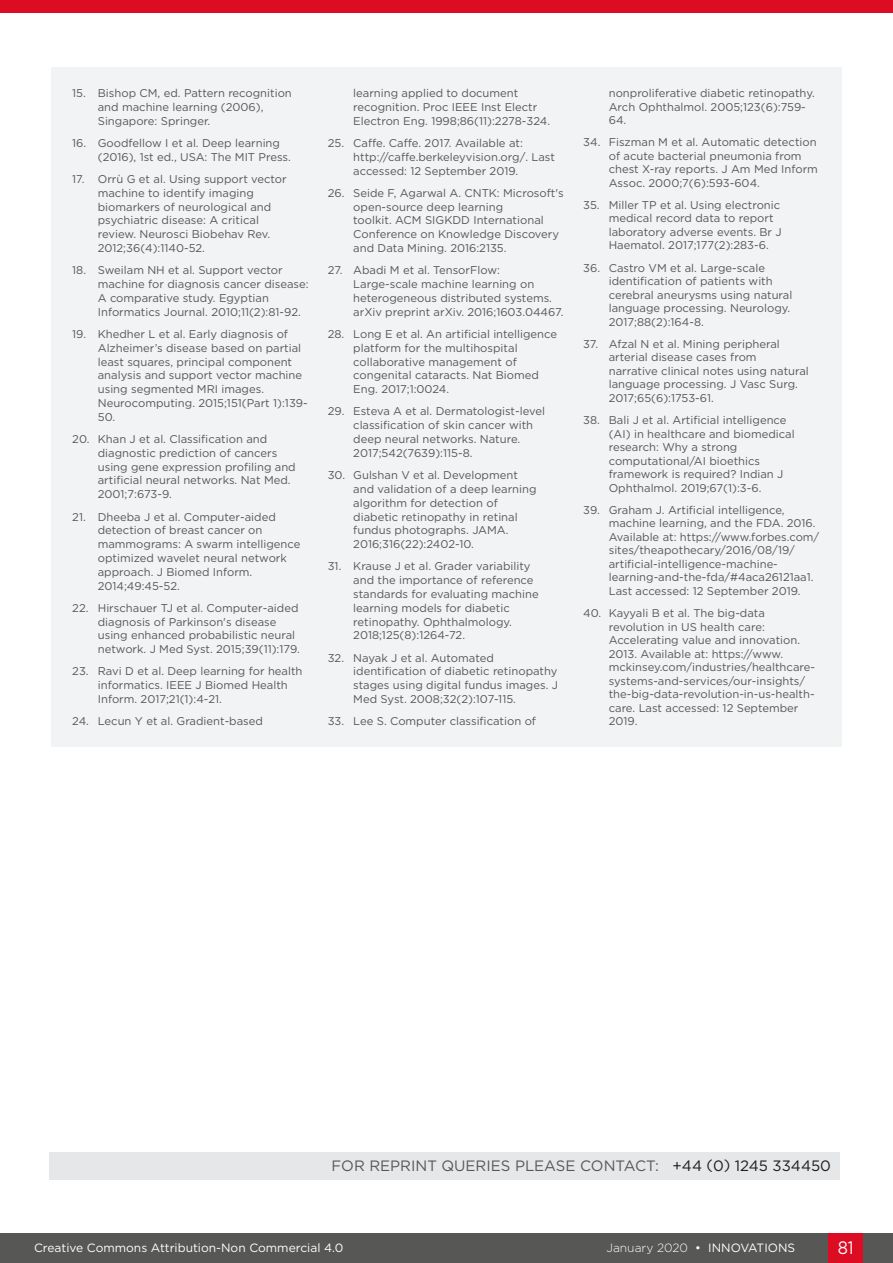
<style>
.page{position:relative;width:893px;height:1263px;background:#fff}
.page>*{position:absolute;margin:0;border:0;box-sizing:border-box;transform-origin:0 0}
.t1{font:18px "Gotham";color:#fff;scale:.9 1}
.Banner_Body_Text{font:15px "Gotham";color:#575756}
.t2{font:12px "Gotham";color:#fff}
.t3{font:11.25px/13.8px "Gotham";color:#575756}
.s1{color:#1d1d1d}
.s2{font-weight:300}
</style>
<div class="page">
<div style="left:0;top:1233px;width:893px;height:30px;background:#575756"></div>
<div style="left:829px;top:1233px;width:34px;height:30px;background:#dc0c23"></div>
<div style="left:0;top:0;width:893px;height:13px;background:#dc0c23"></div>
<div style="left:51px;top:67px;width:791px;height:680px;background:#f2f3f4"></div>
<div style="left:49px;top:1152px;width:790px;height:27px;background:#e6e7e9"></div>
<p class="t3" style="left:98px;top:86px;width:196px;text-indent:-26px">15. Bishop CM, ed. Pattern recognition and machine learning (2006),<br>Singapore: Springer.</p>
<p class="t3" style="left:98px;top:136px;width:195px;text-indent:-26px">16. Goodfellow I et al. Deep learning (2016), 1st ed., USA: The MIT Press.</p>
<p class="t3" style="left:98px;top:172px;width:190px;text-indent:-26px">17. Orrù G et al. Using support vector machine to identify imaging biomarkers of neurological and psychiatric disease: A critical review. Neurosci Biobehav Rev.<br>2012;36(4):1140-52.</p>
<p class="t3" style="left:98px;top:263px;width:212px;text-indent:-26px">18. Sweilam NH et al. Support vector machine for diagnosis cancer disease:<br>A comparative study. Egyptian Informatics Journal. 2010;11(2):81-92.</p>
<p class="t3" style="left:98px;top:327px;width:211px;text-indent:-26px">19. Khedher L et al. Early diagnosis of<br>Alzheimer’s disease based on partial least squares, principal component analysis and support vector machine using segmented MRI images.<br>Neurocomputing. 2015;151(Part 1):139-<br>50.</p>
<p class="t3" style="left:98px;top:432px;width:199px;text-indent:-26px">20. Khan J et al. Classification and diagnostic prediction of cancers using gene expression profiling and artificial neural networks. Nat Med.<br>2001;7:673-9.</p>
<p class="t3" style="left:98px;top:509px;width:204px;text-indent:-26px">21. Dheeba J et al. Computer-aided detection of breast cancer on mammograms: A swarm intelligence optimized wavelet neural network approach. J Biomed Inform.<br>2014;49:45-52.</p>
<p class="t3" style="left:98px;top:601px;width:204px;text-indent:-26px">22. Hirschauer TJ et al. Computer-aided diagnosis of Parkinson's disease using enhanced probabilistic neural network. J Med Syst. 2015;39(11):179.</p>
<p class="t3" style="left:98px;top:664px;width:206px;text-indent:-26px">23. Ravi D et al. Deep learning for health informatics. IEEE J Biomed Health<br>Inform. 2017;21(1):4-21.</p>
<p class="t3" style="left:72px;top:714px;width:192px">24. Lecun Y et al. Gradient-based</p>
<p class="t3" style="left:353px;top:86px;width:198px">learning applied to document recognition. Proc IEEE Inst Electr<br>Electron Eng. 1998;86(11):2278-324.</p>
<p class="t3" style="left:353px;top:136px;width:203px;text-indent:-26px">25. Caffe. Caffe. 2017. Available at: http://caffe.berkeleyvision.org/. Last accessed: 12 September 2019.</p>
<p class="t3" style="left:353px;top:186px;width:212px;text-indent:-26px">26. Seide F, Agarwal A. CNTK: Microsoft's open-source deep learning<br>toolkit. ACM SIGKDD International Conference on Knowledge Discovery and Data Mining. 2016:2135.</p>
<p class="t3" style="left:353px;top:263px;width:212px;text-indent:-26px">27. Abadi M et al. TensorFlow:<br>Large-scale machine learning on heterogeneous distributed systems. arXiv preprint arXiv. 2016;1603.04467.</p>
<p class="t3" style="left:353px;top:327px;width:205px;text-indent:-26px">28. Long E et al. An artificial intelligence platform for the multihospital collaborative management of congenital cataracts. Nat Biomed<br>Eng. 2017;1:0024.</p>
<p class="t3" style="left:353px;top:404px;width:193px;text-indent:-26px">29. Esteva A et al. Dermatologist-level classification of skin cancer with deep neural networks. Nature.<br>2017;542(7639):115-8.</p>
<p class="t3" style="left:353px;top:468px;width:185px;text-indent:-26px">30. Gulshan V et al. Development and validation of a deep learning algorithm for detection of diabetic retinopathy in retinal fundus photographs. JAMA.<br>2016;316(22):2402-10.</p>
<p class="t3" style="left:353px;top:559px;width:187px;text-indent:-26px">31. Krause J et al. Grader variability and the importance of reference standards for evaluating machine learning models for diabetic retinopathy. Ophthalmology.<br>2018;125(8):1264-72.</p>
<p class="t3" style="left:353px;top:650px;width:206px;text-indent:-26px">32. Nayak J et al. Automated identification of diabetic retinopathy stages using digital fundus images. J Med Syst. 2008;32(2):107-115.</p>
<p class="t3" style="left:328px;top:714px;width:210px">33. Lee S. Computer classification of</p>
<p class="t3" style="left:609px;top:86px;width:208px">nonproliferative diabetic retinopathy.<br>Arch Ophthalmol. 2005;123(6):759-<br>64.</p>
<p class="t3" style="left:609px;top:135px;width:211px;text-indent:-26px">34. Fiszman M et al. Automatic detection of acute bacterial pneumonia from chest X-ray reports. J Am Med Inform Assoc. 2000;7(6):593-604.</p>
<p class="t3" style="left:609px;top:198px;width:175px;text-indent:-26px">35. Miller TP et al. Using electronic medical record data to report laboratory adverse events. Br J<br>Haematol. 2017;177(2):283-6.</p>
<p class="t3" style="left:609px;top:261px;width:185px;text-indent:-26px">36. Castro VM et al. Large-scale identification of patients with cerebral aneurysms using natural language processing. Neurology.<br>2017;88(2):164-8.</p>
<p class="t3" style="left:609px;top:337px;width:202px;text-indent:-26px">37. Afzal N et al. Mining peripheral arterial disease cases from<br>narrative clinical notes using natural language processing. J Vasc Surg.<br>2017;65(6):1753-61.</p>
<p class="t3" style="left:609px;top:413px;width:188px;text-indent:-26px">38. Bali J et al. Artificial intelligence (AI) in healthcare and biomedical research: Why a strong computational/AI bioethics framework is required? Indian J<br>Ophthalmol. 2019;67(1):3-6.</p>
<p class="t3" style="left:609px;top:503px;width:212px;text-indent:-26px">39. Graham J. Artificial intelligence, machine learning, and the FDA. 2016.<br>Available at: https://www.forbes.com/ sites/theapothecary/2016/08/19/ artificial-intelligence-machine&shy;learning-and-the-fda/#4aca26121aa1.<br>Last accessed: 12 September 2019.</p>
<p class="t3" style="left:609px;top:606px;width:208px;text-indent:-26px">40. Kayyali B et al. The big-data revolution in US health care:<br>Accelerating value and innovation.<br>2013. Available at: https://www. mckinsey.com/industries/healthcare&shy;systems-and-services/our-insights/ the-big-data-revolution-in-us-health&shy;care. Last accessed: 12 September 2019.</p>
<p class="Banner_Body_Text" style="left:332px;top:1156px;width:501px">FOR REPRINT QUERIES PLEASE CONTACT: <span class="s1">+44 (0) 1245 334450</span></p>
<p class="t2" style="left:34px;top:1240px;width:311px">Creative Commons Attribution-Non Commercial 4.0</p>
<p class="t2" style="left:606px;top:1240px;width:190px"><span class="s2">January 2020</span> • INNOVATIONS</p>
<h1 class="t1" style="left:838px;top:1236px;width:19px">81</h1>
</div>
